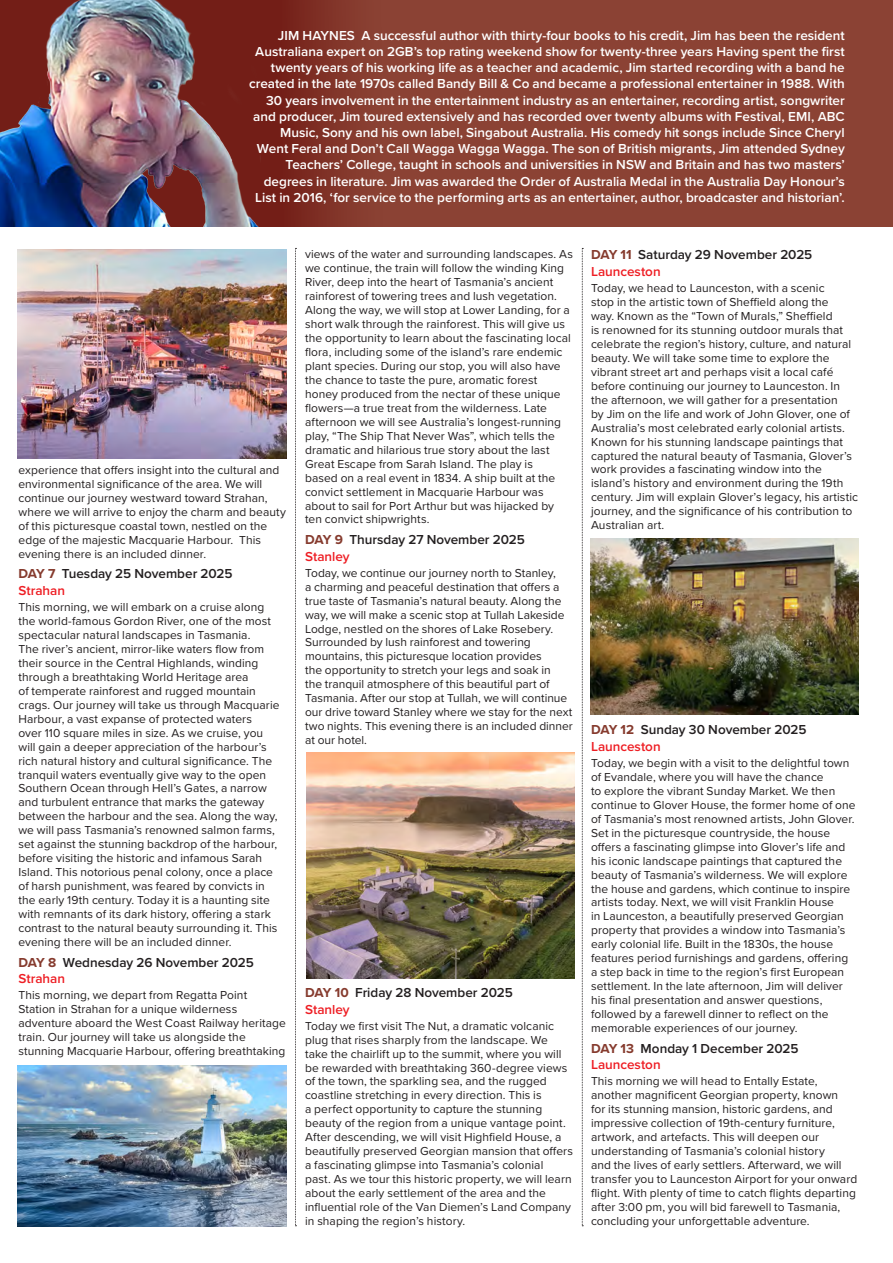
<style>
.page{position:relative;width:893px;height:1263px;background:#fff}
.page>*{position:absolute;margin:0;border:0;box-sizing:border-box;transform-origin:0 0}
.t1{font:600 13.5px/16.2px "Proxima Nova";color:#fff;text-align:right}
.t2{font:600 13.5px/16.5px "Proxima Nova";color:#231f20}
.t3{font:12px/14px "Proxima Nova";letter-spacing:.005em;color:#231f20}
.s1{font-weight:700;color:#863b2e}
.s2{color:#ee1d23}
</style>
<div class="page">
<div style="left:0;top:0;width:893px;height:227px;background:#8b4234"></div>
<svg style="left:295px;top:248px;width:1px;height:978px"></svg>
<svg style="left:582px;top:248px;width:1px;height:978px"></svg>
<img style="left:18px;top:249px;width:268px;height:209px">
<img style="left:18px;top:1066px;width:268px;height:160px">
<img style="left:306px;top:753px;width:269px;height:225px">
<img style="left:590px;top:539px;width:269px;height:175px">
<div style="left:0;top:143px;width:44px;height:234px;background:#fff;opacity:.75"></div>
<svg style="left:261px;top:0;width:83px;height:227px;fill:#79281f"></svg>
<img style="left:0;top:0;width:261px;height:227px">
<p class="t1" style="left:249px;top:27px;width:597px">JIM HAYNES A successful author with thirty-four books to his credit, Jim has been the resident Australiana expert on 2GB’s top rating weekend show for twenty-three years Having spent the first twenty years of his working life as a teacher and academic, Jim started recording with a band he created in the late 1970s called Bandy Bill &amp; Co and became a professional entertainer in 1988. With 30 years involvement in the entertainment industry as an entertainer, recording artist, songwriter and producer, Jim toured extensively and has recorded over twenty albums with Festival, EMI, ABC Music, Sony and his own label, Singabout Australia. His comedy hit songs include Since Cheryl Went Feral and Don’t Call Wagga Wagga Wagga. The son of British migrants, Jim attended Sydney Teachers’ College, taught in schools and universities in NSW and Britain and has two masters’ degrees in literature. Jim was awarded the Order of Australia Medal in the Australia Day Honour’s List in 2016, ‘for service to the performing arts as an entertainer, author, broadcaster and historian’.</p>
<p class="t3" style="left:18px;top:462px;width:269px">experience that offers insight into the cultural and environmental significance of the area. We will continue our journey westward toward Strahan, where we will arrive to enjoy the charm and beauty of this picturesque coastal town, nestled on the edge of the majestic Macquarie Harbour. This evening there is an included dinner.</p>
<p class="t2" style="left:18px;top:565px;width:216px"><span class="s1">DAY 7</span> Tuesday 25 November 2025<br><span class="s2">Strahan</span></p>
<p class="t3" style="left:18px;top:599px;width:263px">This morning, we will embark on a cruise along the world-famous Gordon River, one of the most spectacular natural landscapes in Tasmania.<br>The river’s ancient, mirror-like waters flow from their source in the Central Highlands, winding through a breathtaking World Heritage area<br>of temperate rainforest and rugged mountain crags. Our journey will take us through Macquarie Harbour, a vast expanse of protected waters<br>over 110 square miles in size. As we cruise, you will gain a deeper appreciation of the harbour’s rich natural history and cultural significance. The tranquil waters eventually give way to the open Southern Ocean through Hell’s Gates, a narrow and turbulent entrance that marks the gateway between the harbour and the sea. Along the way, we will pass Tasmania’s renowned salmon farms, set against the stunning backdrop of the harbour, before visiting the historic and infamous Sarah Island. This notorious penal colony, once a place of harsh punishment, was feared by convicts in the early 19th century. Today it is a haunting site with remnants of its dark history, offering a stark contrast to the natural beauty surrounding it. This evening there will be an included dinner.</p>
<p class="t2" style="left:18px;top:953px;width:237px"><span class="s1">DAY 8</span> Wednesday 26 November 2025<br><span class="s2">Strahan</span></p>
<p class="t3" style="left:18px;top:988px;width:269px">This morning, we depart from Regatta Point Station in Strahan for a unique wilderness adventure aboard the West Coast Railway heritage train. Our journey will take us alongside the stunning Macquarie Harbour, offering breathtaking</p>
<p class="t3" style="left:305px;top:247px;width:269px">views of the water and surrounding landscapes. As we continue, the train will follow the winding King River, deep into the heart of Tasmania’s ancient rainforest of towering trees and lush vegetation.<br>Along the way, we will stop at Lower Landing, for a short walk through the rainforest. This will give us the opportunity to learn about the fascinating local flora, including some of the island’s rare endemic plant species. During our stop, you will also have the chance to taste the pure, aromatic forest honey produced from the nectar of these unique flowers—a true treat from the wilderness. Late afternoon we will see Australia’s longest-running play, “The Ship That Never Was”, which tells the dramatic and hilarious true story about the last Great Escape from Sarah Island. The play is<br>based on a real event in 1834. A ship built at the convict settlement in Macquarie Harbour was about to sail for Port Arthur but was hijacked by ten convict shipwrights.</p>
<p class="t2" style="left:305px;top:531px;width:221px"><span class="s1">DAY 9</span> Thursday 27 November 2025<br><span class="s2">Stanley</span></p>
<p class="t3" style="left:305px;top:565px;width:269px">Today, we continue our journey north to Stanley,<br>a charming and peaceful destination that offers a true taste of Tasmania’s natural beauty. Along the way, we will make a scenic stop at Tullah Lakeside Lodge, nestled on the shores of Lake Rosebery.<br>Surrounded by lush rainforest and towering mountains, this picturesque location provides<br>the opportunity to stretch your legs and soak in<br>the tranquil atmosphere of this beautiful part of Tasmania. After our stop at Tullah, we will continue our drive toward Stanley where we stay for the next two nights. This evening there is an included dinner at our hotel.</p>
<p class="t2" style="left:305px;top:984px;width:209px"><span class="s1">DAY 10</span> Friday 28 November 2025<br><span class="s2">Stanley</span></p>
<p class="t3" style="left:305px;top:1018px;width:269px">Today we first visit The Nut, a dramatic volcanic plug that rises sharply from the landscape. We take the chairlift up to the summit, where you will be rewarded with breathtaking 360-degree views of the town, the sparkling sea, and the rugged coastline stretching in every direction. This is<br>a perfect opportunity to capture the stunning beauty of the region from a unique vantage point.<br>After descending, we will visit Highfield House, a beautifully preserved Georgian mansion that offers a fascinating glimpse into Tasmania’s colonial<br>past. As we tour this historic property, we will learn about the early settlement of the area and the influential role of the Van Diemen’s Land Company in shaping the region’s history.</p>
<p class="t2" style="left:591px;top:246px;width:223px"><span class="s1">DAY 11</span> Saturday 29 November 2025<br><span class="s2">Launceston</span></p>
<p class="t3" style="left:591px;top:280px;width:269px">Today, we head to Launceston, with a scenic<br>stop in the artistic town of Sheffield along the<br>way. Known as the “Town of Murals,” Sheffield<br>is renowned for its stunning outdoor murals that celebrate the region’s history, culture, and natural beauty. We will take some time to explore the vibrant street art and perhaps visit a local café before continuing our journey to Launceston. In the afternoon, we will gather for a presentation<br>by Jim on the life and work of John Glover, one of Australia’s most celebrated early colonial artists.<br>Known for his stunning landscape paintings that captured the natural beauty of Tasmania, Glover’s work provides a fascinating window into the island’s history and environment during the 19th century. Jim will explain Glover’s legacy, his artistic journey, and the significance of his contribution to Australian art.</p>
<p class="t2" style="left:591px;top:721px;width:217px"><span class="s1">DAY 12</span> Sunday 30 November 2025<br><span class="s2">Launceston</span></p>
<p class="t3" style="left:591px;top:755px;width:266px">Today, we begin with a visit to the delightful town of Evandale, where you will have the chance<br>to explore the vibrant Sunday Market. We then continue to Glover House, the former home of one of Tasmania’s most renowned artists, John Glover.<br>Set in the picturesque countryside, the house offers a fascinating glimpse into Glover’s life and his iconic landscape paintings that captured the beauty of Tasmania’s wilderness. We will explore the house and gardens, which continue to inspire artists today. Next, we will visit Franklin House<br>in Launceston, a beautifully preserved Georgian property that provides a window into Tasmania’s early colonial life. Built in the 1830s, the house features period furnishings and gardens, offering a step back in time to the region’s first European settlement. In the late afternoon, Jim will deliver his final presentation and answer questions, followed by a farewell dinner to reflect on the memorable experiences of our journey.</p>
<p class="t2" style="left:591px;top:1039px;width:209px"><span class="s1">DAY 13</span> Monday 1 December 2025<br><span class="s2">Launceston</span></p>
<p class="t3" style="left:591px;top:1074px;width:268px">This morning we will head to Entally Estate, another magnificent Georgian property, known<br>for its stunning mansion, historic gardens, and impressive collection of 19th-century furniture, artwork, and artefacts. This will deepen our understanding of Tasmania’s colonial history<br>and the lives of early settlers. Afterward, we will transfer you to Launceston Airport for your onward flight. With plenty of time to catch flights departing after 3:00 pm, you will bid farewell to Tasmania, concluding your unforgettable adventure.</p>
</div>
